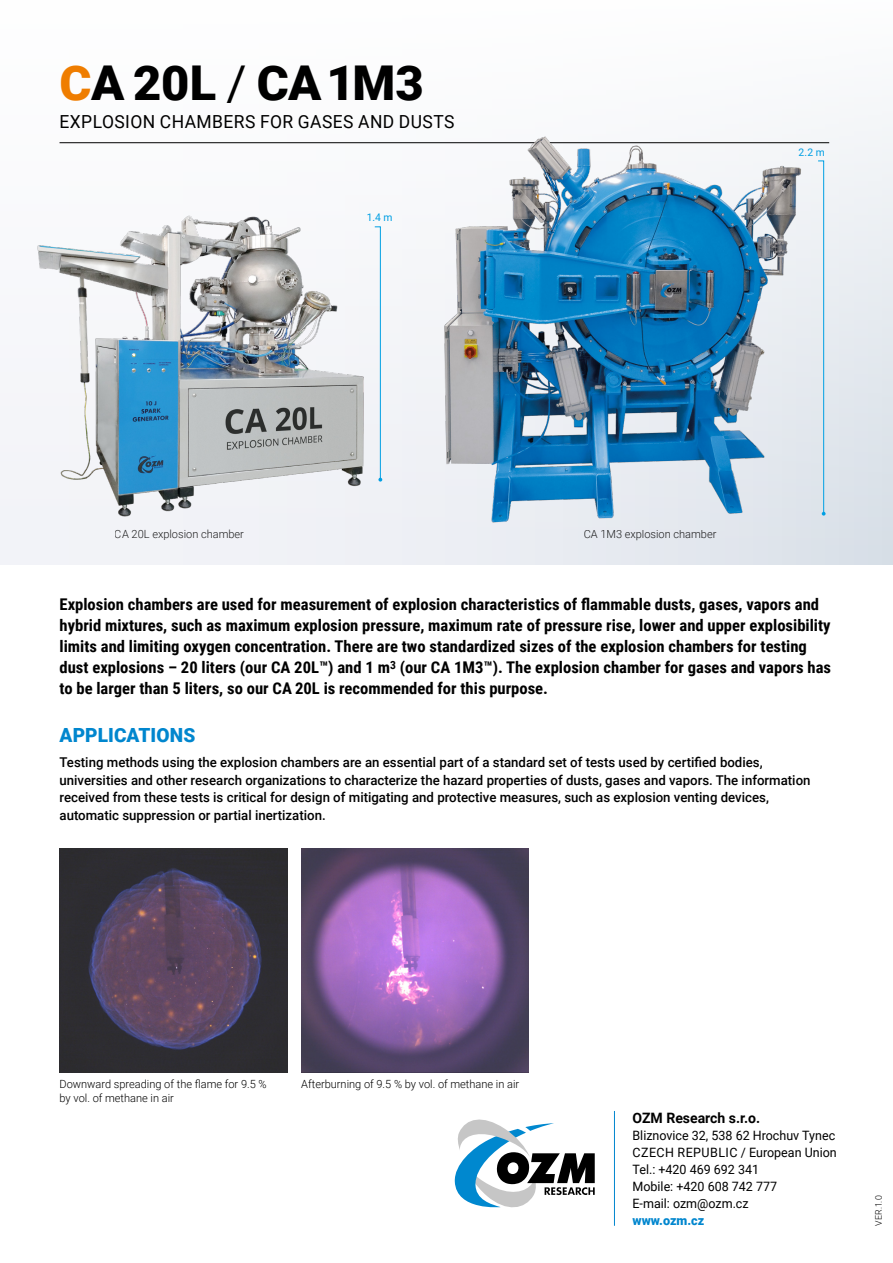
<style>
.page{position:relative;width:893px;height:1263px;background:#fff}
.page>*{position:absolute;margin:0;border:0;box-sizing:border-box;transform-origin:0 0}
.t1{font:900 48px "Roboto";letter-spacing:-.01em;color:#000}
.t2{font:900 19.5px "Roboto";color:#0086ce}
.t3{font:18px "Roboto";letter-spacing:.025em;color:#000}
.t4{font:700 16.2px/21px "Roboto Condensed";color:#000}
.t5{font:700 14.4px "Roboto";color:#000}
.t6{font:500 13.5px/17.9px "Roboto";color:#000}
.t7{font:12.9px/17.1px "Roboto";color:#000}
.t8{font:900 12.9px "Roboto";color:#0086ce}
.t9{font:300 11.25px/13.2px "Roboto";color:#000}
.t10{font:10.5px "Roboto";color:#009fe3}
.t11{font:300 9px "Roboto";color:#000}
.s1{color:#ef7d00}
.s2{font-weight:400}
</style>
<div class="page">
<svg style="left:454px;top:1119px;width:141px;height:89px"></svg>
<hr style="left:614px;top:1111px;width:1px;height:115px;background:#0086ce">
<div style="left:0;top:0;width:893px;height:565px;background:linear-gradient(to bottom,#fefefe,#e5e9f0)"></div>
<hr style="left:60px;top:142px;width:769px;height:1px;background:#000">
<img style="left:434px;top:112px;width:388px;height:439px">
<img style="left:33px;top:208px;width:341px;height:312px">
<svg style="left:818px;top:160px;width:8px;height:356px;background:#c8e1ee"></svg>
<svg style="left:374px;top:226px;width:8px;height:256px"></svg>
<img style="left:60px;top:848px;width:227px;height:224px">
<img style="left:301px;top:848px;width:228px;height:224px">
<h1 class="t1" style="left:60px;top:49px;width:366px"><span class="s1">C</span>A 20L <span class="s2">/</span> CA1M3</h1>
<p class="t3" style="left:60px;top:109px;width:396px">EXPLOSION CHAMBERS FOR GASES AND DUSTS</p>
<p class="t10" style="left:367px;top:210px;width:27px">1.4 m</p>
<p class="t10" style="left:798px;top:144px;width:28px">2.2 m</p>
<p class="t9" style="left:115px;top:527px;width:131px">CA 20L explosion chamber</p>
<p class="t9" style="left:584px;top:527px;width:134px">CA 1M3 explosion chamber</p>
<p class="t4" style="left:60px;top:593px;width:773px">Explosion chambers are used for measurement of explosion characteristics of flammable dusts, gases, vapors and hybrid mixtures, such as maximum explosion pressure, maximum rate of pressure rise, lower and upper explosibility limits and limiting oxygen concentration. There are two standardized sizes of the explosion chambers for testing dust explosions – 20 liters (our CA 20L™) and 1 m<sup>3</sup> (our CA 1M3™). The explosion chamber for gases and vapors has to be larger than 5 liters, so our CA 20L is recommended for this purpose.</p>
<p class="t2" style="left:60px;top:722px;width:137px">APPLICATIONS</p>
<p class="t6" style="left:60px;top:752px;width:752px">Testing methods using the explosion chambers are an essential part of a standard set of tests used by certified bodies, universities and other research organizations to characterize the hazard properties of dusts, gases and vapors. The information received from these tests is critical for design of mitigating and protective measures, such as explosion venting devices, automatic suppression or partial inertization.</p>
<p class="t9" style="left:60px;top:1077px;width:209px">Downward spreading of the flame for 9.5 % by vol. of methane in air</p>
<p class="t9" style="left:301px;top:1077px;width:219px">Afterburning of 9.5 % by vol. of methane in air</p>
<p class="t5" style="left:632px;top:1108px;width:129px">OZM Research s.r.o.</p>
<p class="t7" style="left:632px;top:1126px;width:206px">Bliznovice 32, 538 62 Hrochuv Tynec<br>CZECH REPUBLIC / European Union<br>Tel.: +420 469 692 341<br>Mobile: +420 608 742 777<br>E-mail: ozm@ozm.cz</p>
<p class="t8" style="left:632px;top:1211px;width:73px">www.ozm.cz</p>
<p class="t11" style="left:872px;top:1226px;width:32px;rotate:-90deg">VER.1.0</p>
</div>
